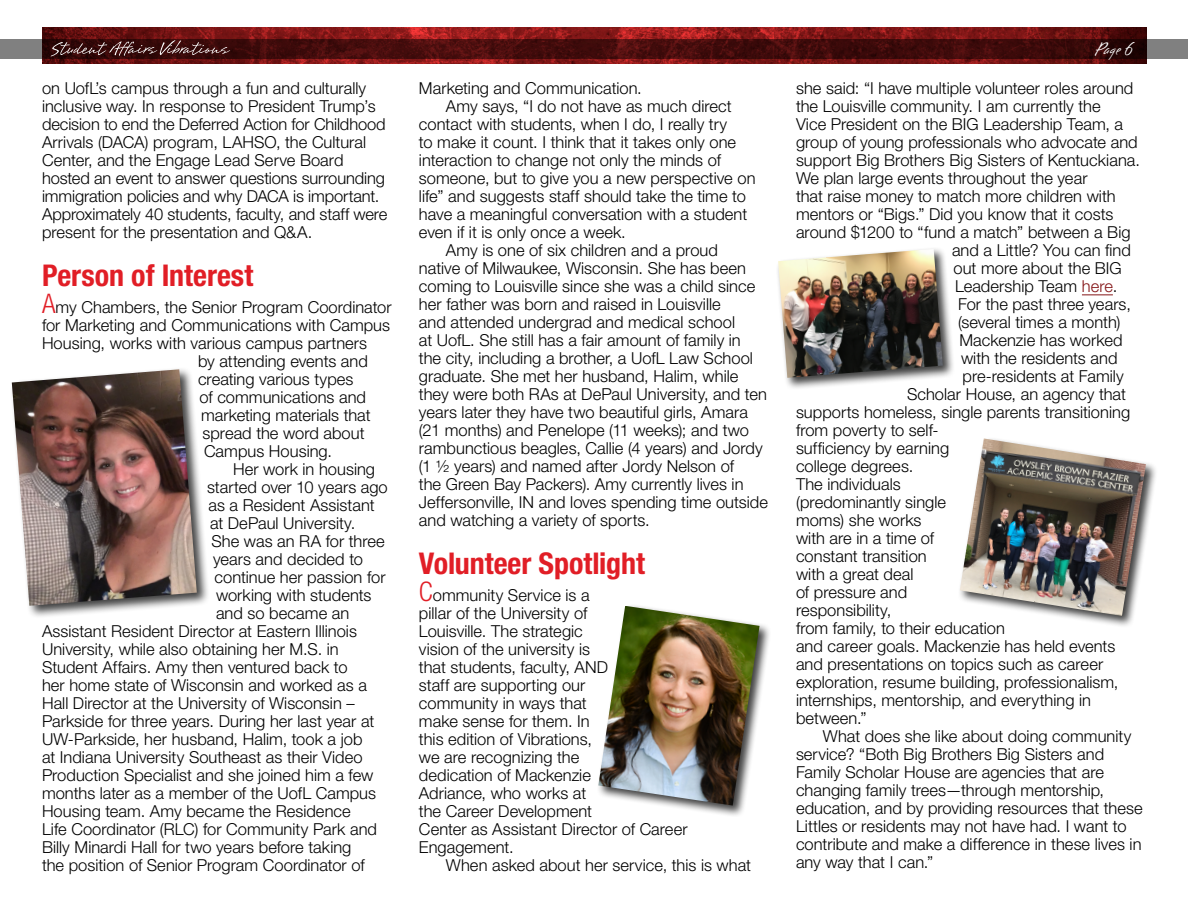
<style>
.page{position:relative;width:1188px;height:918px;background:#fff}
.page>*{position:absolute;margin:0;border:0;box-sizing:border-box;transform-origin:0 0}
.H1_Headlines{font:700 condensed 30px "Helvetica Neue LT Std";color:#e11e26}
.t1{font:22.5px "Brisa Alternates";color:#fff}
.p_body_text{font:300 16.5px/18px "Helvetica Neue LT Std";color:#000}
.s1{font-stretch:condensed;font-size:27px;color:#e11e26}
.s2{color:#851618}
</style>
<div class="page">
<img style="left:42px;top:27px;width:1104px;height:36px">
<svg style="left:0;top:39px;width:1188px;height:20px;background:#461414"></svg>
<svg style="left:51px;top:40px;width:179px;height:16px;background:#512a2a"></svg>
<hr style="left:1082px;top:295px;width:31px;height:1px;background:#851618">
<div style="left:9px;top:367px;width:201px;height:252px;background:#000;opacity:.75"></div>
<img style="left:12px;top:369px;width:185px;height:237px">
<div style="left:596px;top:603px;width:175px;height:214px;background:#000;opacity:.75"></div>
<img style="left:598px;top:606px;width:162px;height:200px">
<div style="left:775px;top:247px;width:180px;height:143px;background:#000;opacity:.75"></div>
<img style="left:778px;top:249px;width:165px;height:129px">
<div style="left:958px;top:436px;width:200px;height:192px;background:#000;opacity:.75"></div>
<img style="left:960px;top:438px;width:186px;height:178px">
<p class="p_body_text" style="left:42px;top:79px;width:347px">on UofL’s campus through a fun and culturally inclusive way. In response to President Trump’s decision to end the Deferred Action for Childhood Arrivals (DACA) program, LAHSO, the Cultural Center, and the Engage Lead Serve Board hosted an event to answer questions surrounding immigration policies and why DACA is important.<br>Approximately 40 students, faculty, and staff were present for the presentation and Q&amp;A.</p>
<h1 class="H1_Headlines" style="left:42px;top:257px;width:213px">Person of Interest</h1>
<p class="p_body_text" style="left:42px;top:298px;width:351px"><span class="s1">A</span>my Chambers, the Senior Program Coordinator</p>
<p class="p_body_text" style="left:42px;top:316px;width:350px">for Marketing and Communications with Campus</p>
<p class="p_body_text" style="left:42px;top:334px;width:327px">Housing, works with various campus partners</p>
<p class="p_body_text" style="left:198px;top:352px;width:171px">by attending events and</p>
<p class="p_body_text" style="left:198px;top:370px;width:157px">creating various types</p>
<p class="p_body_text" style="left:200px;top:388px;width:168px">of communications and</p>
<p class="p_body_text" style="left:201px;top:406px;width:171px">marketing materials that</p>
<p class="p_body_text" style="left:202px;top:424px;width:164px">spread the word about</p>
<p class="p_body_text" style="left:204px;top:442px;width:130px">Campus Housing.</p>
<p class="p_body_text" style="left:233px;top:460px;width:144px">Her work in housing</p>
<p class="p_body_text" style="left:207px;top:478px;width:182px">started over 10 years ago</p>
<p class="p_body_text" style="left:208px;top:496px;width:168px">as a Resident Assistant</p>
<p class="p_body_text" style="left:210px;top:514px;width:147px">at DePaul University.</p>
<p class="p_body_text" style="left:212px;top:532px;width:175px">She was an RA for three</p>
<p class="p_body_text" style="left:213px;top:550px;width:152px">years and decided to</p>
<p class="p_body_text" style="left:214px;top:568px;width:173px">continue her passion for</p>
<p class="p_body_text" style="left:216px;top:586px;width:157px">working with students</p>
<p class="p_body_text" style="left:216px;top:604px;width:135px">and so became an</p>
<p class="p_body_text" style="left:42px;top:622px;width:316px">Assistant Resident Director at Eastern Illinois</p>
<p class="p_body_text" style="left:42px;top:640px;width:298px">University, while also obtaining her M.S. in</p>
<p class="p_body_text" style="left:42px;top:658px;width:307px">Student Affairs. Amy then ventured back to</p>
<p class="p_body_text" style="left:42px;top:676px;width:326px">her home state of Wisconsin and worked as a</p>
<p class="p_body_text" style="left:42px;top:694px;width:314px">Hall Director at the University of Wisconsin –</p>
<p class="p_body_text" style="left:42px;top:712px;width:334px">Parkside for three years. During her last year at</p>
<p class="p_body_text" style="left:42px;top:730px;width:322px">UW-Parkside, her husband, Halim, took a job</p>
<p class="p_body_text" style="left:42px;top:748px;width:322px">at Indiana University Southeast as their Video</p>
<p class="p_body_text" style="left:42px;top:766px;width:333px">Production Specialist and she joined him a few</p>
<p class="p_body_text" style="left:42px;top:784px;width:336px">months later as a member of the UofL Campus</p>
<p class="p_body_text" style="left:42px;top:802px;width:310px">Housing team. Amy became the Residence</p>
<p class="p_body_text" style="left:42px;top:820px;width:337px">Life Coordinator (RLC) for Community Park and</p>
<p class="p_body_text" style="left:42px;top:838px;width:311px">Billy Minardi Hall for two years before taking</p>
<p class="p_body_text" style="left:42px;top:856px;width:324px">the position of Senior Program Coordinator of</p>
<p class="p_body_text" style="left:419px;top:79px;width:224px">Marketing and Communication.</p>
<p class="p_body_text" style="left:419px;top:97px;width:338px;text-indent:27px">Amy says, “I do not have as much direct contact with students, when I do, I really try<br>to make it count. I think that it takes only one interaction to change not only the minds of someone, but to give you a new perspective on life” and suggests staff should take the time to have a meaningful conversation with a student even if it is only once a week.</p>
<p class="p_body_text" style="left:419px;top:241px;width:351px;text-indent:27px">Amy is one of six children and a proud<br>native of Milwaukee, Wisconsin. She has been coming to Louisville since she was a child since her father was born and raised in Louisville<br>and attended undergrad and medical school<br>at UofL. She still has a fair amount of family in<br>the city, including a brother, a UofL Law School graduate. She met her husband, Halim, while they were both RAs at DePaul University, and ten years later they have two beautiful girls, Amara (21 months) and Penelope (11 weeks); and two rambunctious beagles, Callie (4 years) and Jordy (1 ½ years) and named after Jordy Nelson of<br>the Green Bay Packers). Amy currently lives in Jeffersonville, IN and loves spending time outside and watching a variety of sports.</p>
<h1 class="H1_Headlines" style="left:419px;top:545px;width:227px">Volunteer Spotlight</h1>
<p class="p_body_text" style="left:419px;top:586px;width:270px"><span class="s1">C</span>ommunity Service is a<br>pillar of the University of<br>Louisville. The strategic<br>vision of the university is<br>that students, faculty, AND<br>staff are supporting our<br>community in ways that<br>make sense for them. In<br>this edition of Vibrations,<br>we are recognizing the<br>dedication of Mackenzie<br>Adriance, who works at<br>the Career Development<br>Center as Assistant Director of Career<br>Engagement.</p>
<p class="p_body_text" style="left:446px;top:856px;width:307px">When asked about her service, this is what</p>
<h2 class="t1" style="left:1095px;top:38px;width:39px">Page 6</h2>
<p class="p_body_text" style="left:796px;top:79px;width:339px">she said: “I have multiple volunteer roles around</p>
<p class="p_body_text" style="left:796px;top:97px;width:306px">the Louisville community. I am currently the</p>
<p class="p_body_text" style="left:796px;top:115px;width:329px">Vice President on the BIG Leadership Team, a</p>
<p class="p_body_text" style="left:796px;top:133px;width:343px">group of young professionals who advocate and</p>
<p class="p_body_text" style="left:796px;top:151px;width:346px">support Big Brothers Big Sisters of Kentuckiana.</p>
<p class="p_body_text" style="left:796px;top:169px;width:293px">We plan large events throughout the year</p>
<p class="p_body_text" style="left:796px;top:187px;width:321px">that raise money to match more children with</p>
<p class="p_body_text" style="left:796px;top:205px;width:319px">mentors or “Bigs.” Did you know that it costs</p>
<p class="p_body_text" style="left:796px;top:223px;width:336px">around $1200 to “fund a match” between a Big</p>
<p class="p_body_text" style="left:952px;top:241px;width:181px">and a Little? You can find</p>
<p class="p_body_text" style="left:954px;top:259px;width:170px">out more about the BIG</p>
<p class="p_body_text" style="left:955px;top:277px;width:164px">Leadership Team <span class="s2">here</span>.</p>
<p class="p_body_text" style="left:958px;top:295px;width:174px">For the past three years,</p>
<p class="p_body_text" style="left:958px;top:313px;width:164px">(several times a month)</p>
<p class="p_body_text" style="left:960px;top:331px;width:165px">Mackenzie has worked</p>
<p class="p_body_text" style="left:961px;top:349px;width:158px">with the residents and</p>
<p class="p_body_text" style="left:963px;top:367px;width:163px">pre-residents at Family</p>
<p class="p_body_text" style="left:907px;top:385px;width:220px">Scholar House, an agency that</p>
<p class="p_body_text" style="left:796px;top:403px;width:336px">supports homeless, single parents transitioning</p>
<p class="p_body_text" style="left:796px;top:421px;width:144px">from poverty to self-</p>
<p class="p_body_text" style="left:796px;top:439px;width:155px">sufficiency by earning</p>
<p class="p_body_text" style="left:796px;top:457px;width:119px">college degrees.</p>
<p class="p_body_text" style="left:796px;top:475px;width:106px">The individuals</p>
<p class="p_body_text" style="left:796px;top:493px;width:152px">(predominantly single</p>
<p class="p_body_text" style="left:796px;top:511px;width:127px">moms) she works</p>
<p class="p_body_text" style="left:796px;top:529px;width:140px">with are in a time of</p>
<p class="p_body_text" style="left:796px;top:547px;width:132px">constant transition</p>
<p class="p_body_text" style="left:796px;top:565px;width:119px">with a great deal</p>
<p class="p_body_text" style="left:796px;top:583px;width:113px">of pressure and</p>
<p class="p_body_text" style="left:796px;top:601px;width:97px">responsibility,</p>
<p class="p_body_text" style="left:796px;top:619px;width:210px">from family, to their education</p>
<p class="p_body_text" style="left:796px;top:637px;width:321px">and career goals. Mackenzie has held events</p>
<p class="p_body_text" style="left:796px;top:655px;width:309px">and presentations on topics such as career</p>
<p class="p_body_text" style="left:796px;top:673px;width:324px">exploration, resume building, professionalism,</p>
<p class="p_body_text" style="left:796px;top:691px;width:297px">internships, mentorship, and everything in</p>
<p class="p_body_text" style="left:796px;top:709px;width:72px">between.”</p>
<p class="p_body_text" style="left:796px;top:727px;width:348px;text-indent:27px">What does she like about doing community service? “Both Big Brothers Big Sisters and Family Scholar House are agencies that are changing family trees—through mentorship, education, and by providing resources that these Littles or residents may not have had. I want to contribute and make a difference in these lives in any way that I can.”</p>
</div>
